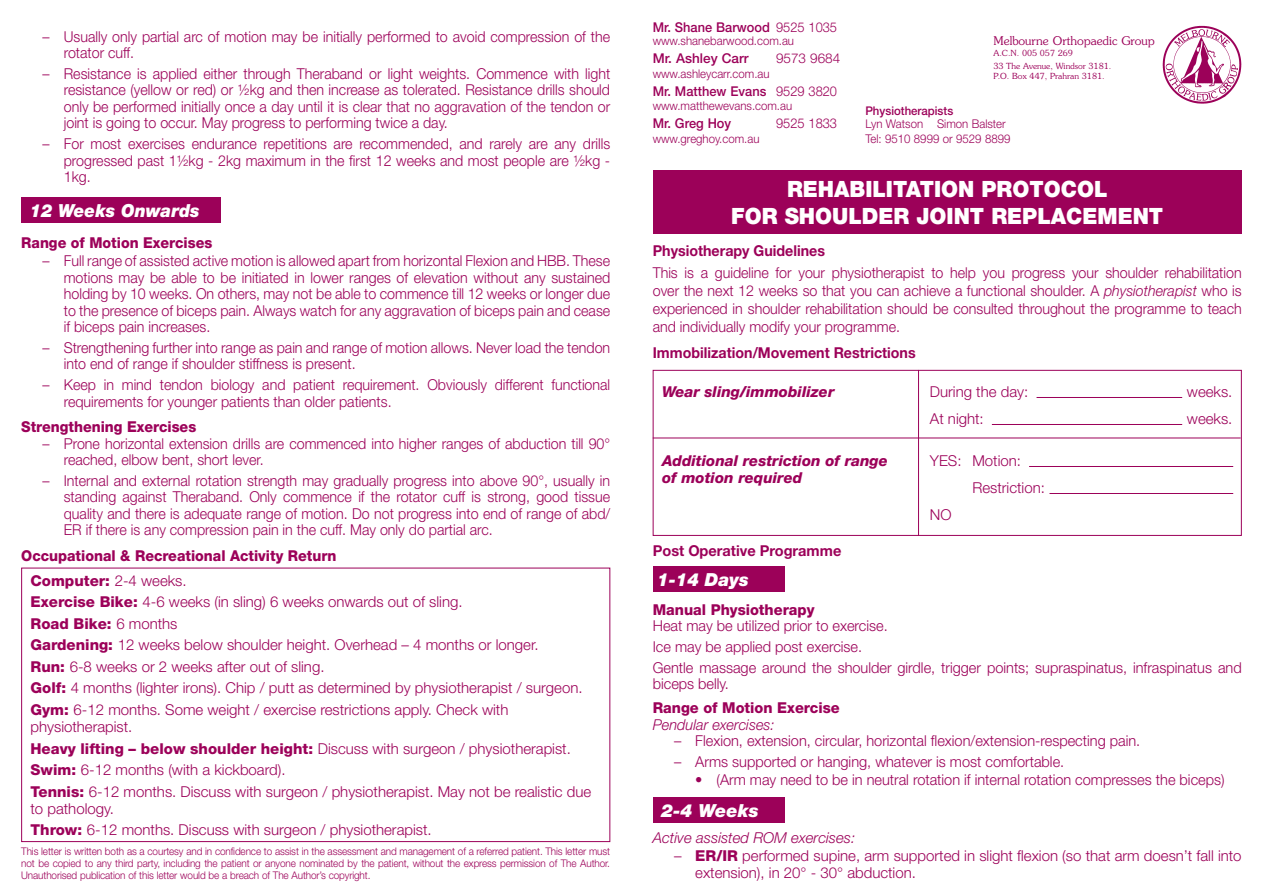
<style>
.page{position:relative;width:1263px;height:893px;background:#fff}
.page>*{position:absolute;margin:0;border:0;box-sizing:border-box;transform-origin:0 0}
.t1{font:900 22.5px/27px "Helvetica Neue";color:#fff;text-align:center;scale:.95 1}
.t2{font:italic 900 18px "Helvetica Neue";color:#fff}
.t3{font:italic 900 18px "Helvetica Neue";color:#fff;scale:.95 1}
.t4{font:300 15px/16.5px "Helvetica Neue";color:#9c0159;text-align:justify;scale:.95 1}
.t5{font:300 15px/21.5px "Helvetica Neue";color:#9c0159}
.t6{font:800 15px/25px "Helvetica Neue";color:#9c0159;scale:.95 1}
.t7{font:italic 800 15px "Helvetica Neue";color:#9c0159}
.t8{font:700 15px "Helvetica Neue";color:#9c0159;scale:.95 1}
.t9{font:italic 300 15px "Helvetica Neue";color:#9c0159}
.t10{font:800 15px "Helvetica Neue";color:#9c0159}
.t11{font:700 15px "Helvetica Neue";color:#9c0159}
.t12{font:500 13.5px "Helvetica Neue";color:#9c0159;scale:.95 1}
.t13{font:500 13.5px "Helvetica Neue";color:#9c0159}
.t14{font:300 13.5px "Helvetica Neue";color:#9c0159}
.t15{font:300 13.5px "Helvetica Neue";color:#9c0159;scale:.95 1}
.t16{font:300 12px/15px "Helvetica Neue";color:#9c0159;scale:.95 1}
.t17{font:300 12px "Souvenir";color:#9c0159}
.t18{font:500 12px "Helvetica Neue";color:#9c0159;scale:.95 1}
.t19{font:300 10.5px/12px "Helvetica Neue";letter-spacing:-.01em;color:#9c0159;text-align:justify;scale:.95 1}
.t20{font:300 8.4px/13.2px "Souvenir";color:#9c0159}
.s1{font-weight:300}
.s2{font-weight:800}
.s3{font-style:italic}
</style>
<div class="page">
<img style="left:1162px;top:26px;width:80px;height:78px">
<div style="left:653px;top:170px;width:589px;height:64px;background:#9c0159"></div>
<div style="left:653px;top:566px;width:131px;height:26px;background:#9c0159"></div>
<div style="left:653px;top:797px;width:131px;height:25px;background:#9c0159"></div>
<div style="left:653px;top:370px;width:589px;height:166px;border:1px solid #9c0159"></div>
<hr style="left:653px;top:438px;width:588px;height:1px;background:#9c0159">
<hr style="left:1036px;top:397px;width:146px;height:1px;background:#9c0159">
<hr style="left:992px;top:424px;width:190px;height:1px;background:#9c0159">
<hr style="left:1029px;top:466px;width:204px;height:1px;background:#9c0159">
<hr style="left:1049px;top:493px;width:184px;height:1px;background:#9c0159">
<hr style="left:918px;top:370px;width:1px;height:166px;background:#9c0159">
<div style="left:21px;top:197px;width:200px;height:26px;background:#9c0159"></div>
<div style="left:21px;top:568px;width:589px;height:274px;border:1px solid #9c0159"></div>
<p class="t4" style="left:64px;top:28px;width:577px;text-indent:-21px">– Usually only partial arc of motion may be initially performed to avoid compression of the rotator cuff.</p>
<p class="t4" style="left:64px;top:65px;width:577px;text-indent:-21px">– Resistance is applied either through Theraband or light weights. Commence with light resistance (yellow or red) or ½kg and then increase as tolerated. Resistance drills should only be performed initially once a day until it is clear that no aggravation of the tendon or joint is going to occur. May progress to performing twice a day.</p>
<p class="t4" style="left:64px;top:135px;width:577px;text-indent:-21px">– For most exercises endurance repetitions are recommended, and rarely are any drills progressed past 1½kg - 2kg maximum in the first 12 weeks and most people are ½kg - 1kg.</p>
<p class="t3" style="left:30px;top:199px;width:180px">12 Weeks Onwards</p>
<p class="t6" style="left:21px;top:230px;width:203px">Range of Motion Exercises</p>
<p class="t4" style="left:64px;top:252px;width:577px;text-indent:-21px">– Full range of assisted active motion is allowed apart from horizontal Flexion and HBB. These motions may be able to be initiated in lower ranges of elevation without any sustained holding by 10 weeks. On others, may not be able to commence till 12 weeks or longer due to the presence of biceps pain. Always watch for any aggravation of biceps pain and cease if biceps pain increases.</p>
<p class="t4" style="left:64px;top:339px;width:577px;text-indent:-21px">– Strengthening further into range as pain and range of motion allows. Never load the tendon into end of range if shoulder stiffness is present.</p>
<p class="t4" style="left:64px;top:376px;width:577px;text-indent:-21px">– Keep in mind tendon biology and patient requirement. Obviously different functional requirements for younger patients than older patients.</p>
<p class="t6" style="left:21px;top:414px;width:186px">Strengthening Exercises</p>
<p class="t4" style="left:64px;top:435px;width:577px;text-indent:-21px">– Prone horizontal extension drills are commenced into higher ranges of abduction till 90° reached, elbow bent, short lever.</p>
<p class="t4" style="left:64px;top:472px;width:577px;text-indent:-21px">– Internal and external rotation strength may gradually progress into above 90°, usually in standing against Theraband. Only commence if the rotator cuff is strong, good tissue quality and there is adequate range of motion. Do not progress into end of range of abd/ ER if there is any compression pain in the cuff. May only do partial arc.</p>
<p class="t6" style="left:31px;top:543px;width:323px;text-indent:-9px">Occupational &amp; Recreational Activity Return<br>Computer: <span class="s1">2-4 weeks.</span></p>
<p class="t5" style="left:31px;top:591px;width:554px"><span class="s2">Exercise Bike:</span> 4-6 weeks (in sling) 6 weeks onwards out of sling.<br><span class="s2">Road Bike:</span> 6 months<br><span class="s2">Gardening:</span> 12 weeks below shoulder height. Overhead – 4 months or longer.<br><span class="s2">Run:</span> 6-8 weeks or 2 weeks after out of sling.<br><span class="s2">Golf:</span> 4 months (lighter irons). Chip / putt as determined by physiotherapist / surgeon.<br><span class="s2">Gym:</span> 6-12 months. Some weight / exercise restrictions apply. Check with</p>
<p class="t5" style="left:31px;top:716px;width:562px">physiotherapist.<br><span class="s2">Heavy lifting – below shoulder height:</span> Discuss with surgeon / physiotherapist.<br><span class="s2">Swim:</span> 6-12 months (with a kickboard).<br><span class="s2">Tennis:</span> 6-12 months. Discuss with surgeon / physiotherapist. May not be realistic due</p>
<p class="t5" style="left:31px;top:797px;width:403px">to pathology.<br><span class="s2">Throw:</span> 6-12 months. Discuss with surgeon / physiotherapist.</p>
<p class="t19" style="left:21px;top:844px;width:621px">This letter is written both as a courtesy and in confidence to assist in the assessment and management of a referred patient. This letter must not be copied to any third party, including the patient or anyone nominated by the patient, without the express permission of The Author.<br>Unauthorised publication of this letter would be a breach of The Author’s copyright.</p>
<p class="t12" style="left:653px;top:19px;width:195px">Mr. Shane Barwood <span class="s1">9525 1035</span></p>
<p class="t16" style="left:653px;top:33px;width:150px">www.shanebarwood.com.au</p>
<p class="t13" style="left:653px;top:51px;width:97px">Mr. Ashley Carr</p>
<p class="t14" style="left:776px;top:50px;width:66px">9573 9684</p>
<p class="t16" style="left:653px;top:66px;width:124px">www.ashleycarr.com.au</p>
<p class="t12" style="left:653px;top:84px;width:195px">Mr. Matthew Evans <span class="s1">9529 3820</span></p>
<p class="t16" style="left:653px;top:98px;width:148px">www.matthewevans.com.au</p>
<p class="t12" style="left:653px;top:115px;width:84px">Mr. Greg Hoy</p>
<p class="t15" style="left:776px;top:115px;width:66px">9525 1833</p>
<p class="t16" style="left:653px;top:131px;width:114px">www.greghoy.com.au</p>
<p class="t17" style="left:993px;top:34px;width:163px">Melbourne Orthopaedic Group</p>
<p class="t20" style="left:993px;top:46px;width:119px">A.C.N. 005 057 269<br>33 The Avenue, Windsor 3181.</p>
<p class="t20" style="left:993px;top:69px;width:113px">P.O. Box 447, Prahran 3181.</p>
<p class="t18" style="left:865px;top:103px;width:94px">Physiotherapists</p>
<p class="t16" style="left:865px;top:116px;width:154px">Lyn Watson Simon Balster<br>Tel: 9510 8999 or 9529 8899</p>
<h1 class="t1" style="left:731px;top:175px;width:456px">REHABILITATION PROTOCOL<br>FOR SHOULDER JOINT REPLACEMENT</h1>
<p class="t8" style="left:653px;top:242px;width:183px">Physiotherapy Guidelines</p>
<p class="t4" style="left:653px;top:264px;width:621px;line-height:18px">This is a guideline for your physiotherapist to help you progress your shoulder rehabilitation over the next 12 weeks so that you can achieve a functional shoulder. A <span class="s3">physiotherapist</span> who is experienced in shoulder rehabilitation should be consulted throughout the programme to teach and individually modify your programme.</p>
<p class="t8" style="left:653px;top:343px;width:278px">Immobilization/Movement Restrictions</p>
<p class="t7" style="left:662px;top:383px;width:174px">Wear sling/immobilizer</p>
<p class="t5" style="left:930px;top:381px;width:100px">During the day:</p>
<p class="t5" style="left:1187px;top:381px;width:47px">weeks.</p>
<p class="t5" style="left:930px;top:408px;width:55px">At night:</p>
<p class="t5" style="left:1187px;top:408px;width:47px">weeks.</p>
<p class="t7" style="left:662px;top:452px;width:227px">Additional restriction of range</p>
<p class="t5" style="left:930px;top:450px;width:93px">YES: Motion:</p>
<p class="t7" style="left:662px;top:468px;width:142px">of motion required</p>
<p class="t5" style="left:972px;top:477px;width:74px">Restriction:</p>
<p class="t5" style="left:930px;top:504px;width:23px">NO</p>
<p class="t11" style="left:653px;top:541px;width:190px">Post Operative Programme</p>
<p class="t2" style="left:657px;top:569px;width:93px">1-14 Days</p>
<p class="t10" style="left:653px;top:600px;width:163px">Manual Physiotherapy</p>
<p class="t5" style="left:653px;top:615px;width:590px;line-height:20.7px">Heat may be utilized prior to exercise.<br>Ice may be applied post exercise.<br>Gentle massage around the shoulder girdle, trigger points; supraspinatus, infraspinatus and</p>
<p class="t5" style="left:653px;top:673px;width:78px">biceps belly.</p>
<p class="t10" style="left:653px;top:699px;width:189px">Range of Motion Exercise</p>
<p class="t9" style="left:653px;top:715px;width:123px">Pendular exercises:</p>
<p class="t5" style="left:674px;top:730px;width:468px">– Flexion, extension, circular, horizontal flexion/extension-respecting pain.</p>
<p class="t5" style="left:674px;top:750px;width:392px">– Arms supported or hanging, whatever is most comfortable.</p>
<p class="t5" style="left:695px;top:768px;width:531px">• (Arm may need to be in neutral rotation if internal rotation compresses the biceps)</p>
<p class="t2" style="left:661px;top:799px;width:99px">2-4 Weeks</p>
<p class="t9" style="left:653px;top:829px;width:204px">Active assisted ROM exercises:</p>
<p class="t5" style="left:695px;top:847px;width:548px;line-height:16.5px;text-indent:-21px">– <span class="s2">ER/IR</span> performed supine, arm supported in slight flexion (so that arm doesn’t fall into extension), in 20° - 30° abduction.</p>
</div>
